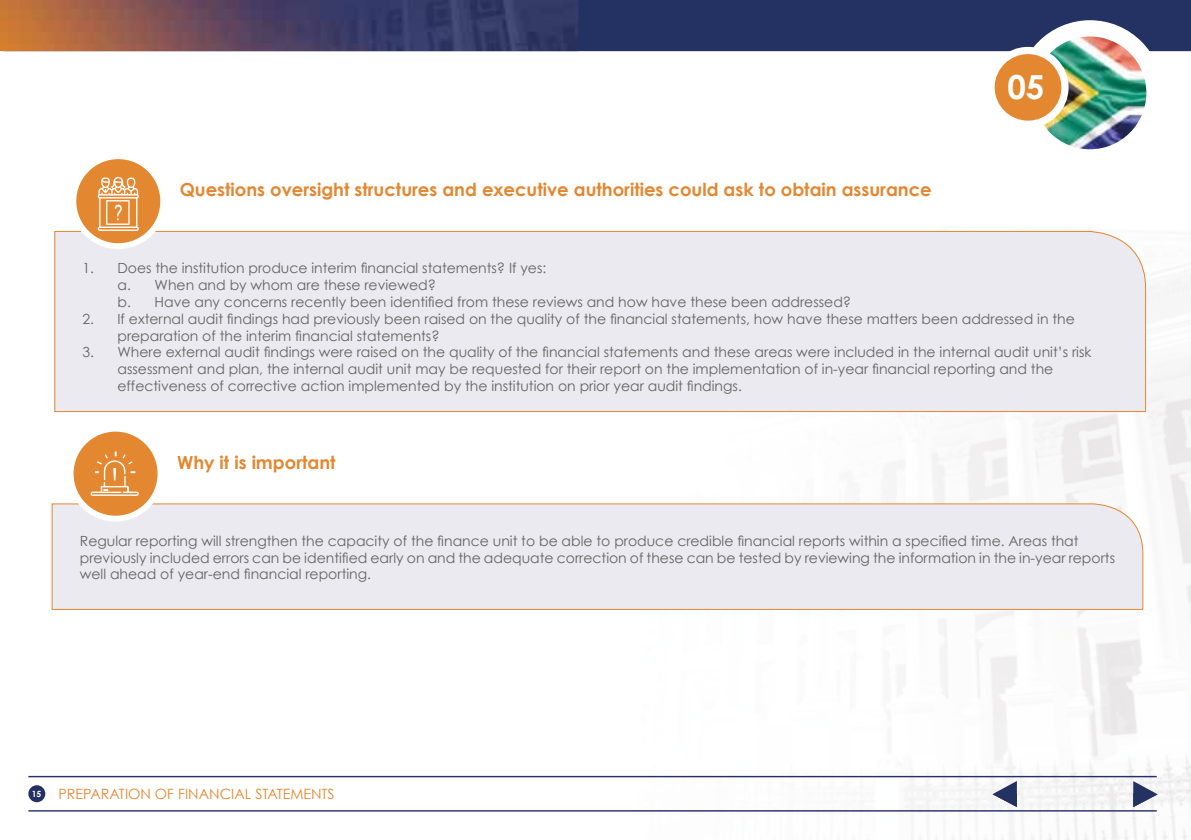
<style>
.page{position:relative;width:1191px;height:840px;background:#fff}
.page>*{position:absolute;margin:0;border:0;box-sizing:border-box;transform-origin:0 0}
.t1{font:700 33.2px "Century Gothic";color:#fff}
.t2{font:700 18px "Century Gothic";color:#e38730}
.t3{font:14.2px "Century Gothic";color:#e38730}
.t4{font:14px/16.8px "Century Gothic";color:#646363}
.s1{font-weight:700;font-size:8.6px;color:#fff}
</style>
<div class="page">
<img style="left:266px;top:267px;width:925px;height:572px">
<div style="left:54px;top:230px;width:1092px;height:182px;background:#ebeaf1"></div>
<div style="left:73px;top:156px;width:90px;height:90px;background:#e38730;border-radius:50%"></div>
<div style="left:70px;top:153px;width:96px;height:96px;border:6px solid #fff;border-radius:50%"></div>
<svg style="left:98px;top:177px;width:41px;height:54px"></svg>
<div style="left:51px;top:502px;width:1092px;height:108px;background:#ebeaf1"></div>
<div style="left:71px;top:428px;width:89px;height:90px;background:#e38730;border-radius:50%"></div>
<div style="left:68px;top:425px;width:95px;height:96px;border:6px solid #fff;border-radius:50%"></div>
<svg style="left:90px;top:451px;width:49px;height:44px"></svg>
<hr style="left:28px;top:775px;width:1128px;height:1px;background:#233164">
<hr style="left:28px;top:809px;width:1128px;height:2px;background:#233164">
<div style="left:28px;top:784px;width:17px;height:17px;background:#233164;border-radius:50%"></div>
<div style="left:578px;top:0;width:613px;height:51px;background:#233163"></div>
<img style="left:0;top:0;width:578px;height:51px">
<img style="left:1031px;top:31px;width:123px;height:117px">
<div style="left:1017px;top:20px;width:145px;height:145px;border:16px solid #fff;border-radius:50%"></div>
<div style="left:991px;top:50px;width:74px;height:74px;background:#e38730;border-radius:50%"></div>
<div style="left:987px;top:47px;width:81px;height:81px;border:7px solid #fff;border-radius:50%"></div>
<svg style="left:992px;top:780px;width:25px;height:26px"></svg>
<svg style="left:1132px;top:780px;width:27px;height:26px"></svg>
<p class="t2" style="left:180px;top:178px;width:753px">Questions oversight structures and executive authorities could ask to obtain assurance</p>
<h1 class="t1" style="left:1007px;top:66px;width:39px">05</h1>
<p class="t4" style="left:117px;top:259px;width:735px;text-indent:-35px">1. Does the institution produce interim financial statements? If yes:<br>a. When and by whom are these reviewed?<br>b. Have any concerns recently been identified from these reviews and how have these been addressed?</p>
<p class="t4" style="left:117px;top:310px;width:959px;text-indent:-35px">2. If external audit findings had previously been raised on the quality of the financial statements, how have these matters been addressed in the preparation of the interim financial statements?</p>
<p class="t4" style="left:117px;top:343px;width:975px;text-indent:-35px">3. Where external audit findings were raised on the quality of the financial statements and these areas were included in the internal audit unit’s risk assessment and plan, the internal audit unit may be requested for their report on the implementation of in-year financial reporting and the effectiveness of corrective action implemented by the institution on prior year audit findings.</p>
<p class="t2" style="left:177px;top:450px;width:160px">Why it is important</p>
<p class="t4" style="left:80px;top:531px;width:1036px">Regular reporting will strengthen the capacity of the finance unit to be able to produce credible financial reports within a specified time. Areas that previously included errors can be identified early on and the adequate correction of these can be tested by reviewing the information in the in-year reports well ahead of year-end financial reporting.</p>
<p class="t3" style="left:32px;top:784px;width:304px"><span class="s1">15</span> PREPARATION OF FINANCIAL STATEMENTS</p>
</div>
